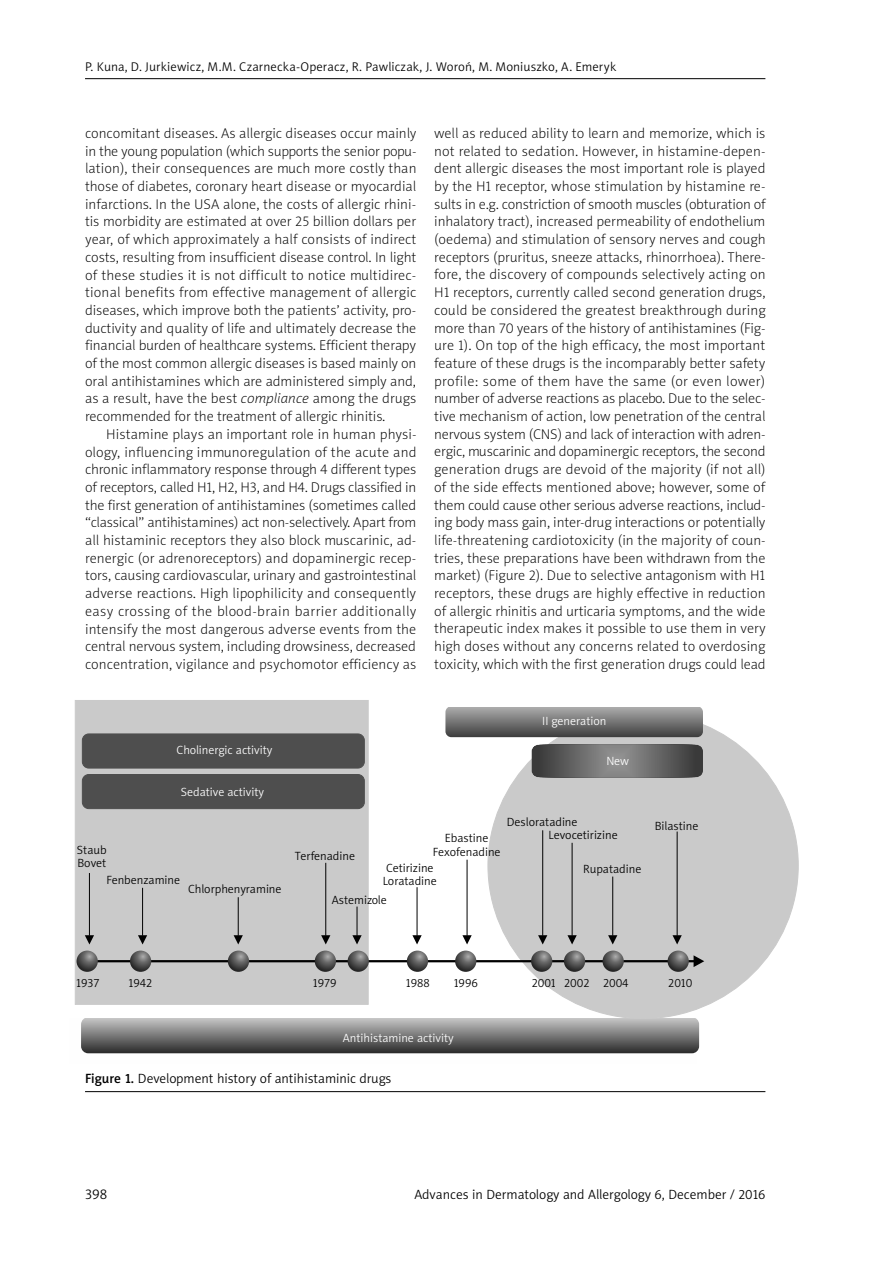
<style>
.page{position:relative;width:893px;height:1263px;background:#fff}
.page>*{position:absolute;margin:0;border:0;box-sizing:border-box;transform-origin:0 0}
.t1{font:14.25px/17.7px "Naomi Sans EFNTT Thin";color:#000;text-align:justify}
.t2{font:14.25px "Naomi Sans EFNPS Light";color:#000}
.t3{font:13.5px "Naomi Sans EFNPS Light";color:#000}
.t4{font:13.5px "Naomi Sans EFNTT Light";color:#000}
.t5{font:12.75px "Naomi Sans EFNTT Light";letter-spacing:.005em;color:#000}
.t6{font:12px/13.5px "Naomi Sans EFNTT Light";color:#000}
.t7{font:12px "Naomi Sans EFNTT Light";color:#fff}
.s1{font-style:italic}
.s2{font-family:"Naomi Sans EFNTT Medium"}
</style>
<div class="page">
<hr style="left:85px;top:78px;width:680px;height:1px;background:#000">
<hr style="left:85px;top:1091px;width:680px;height:1px;background:#000">
<div style="left:75px;top:700px;width:294px;height:305px;background:#cacaca;border:1px solid #cacaca"></div>
<div style="left:82px;top:734px;width:282px;height:34px;background:#4e4e4e;border-radius:6px"></div>
<div style="left:82px;top:733px;width:283px;height:35px;border:1px solid #4e4e4e;border-radius:6px"></div>
<div style="left:82px;top:774px;width:282px;height:35px;background:#4e4e4e;border-radius:6px"></div>
<div style="left:82px;top:774px;width:283px;height:35px;border:1px solid #4e4e4e;border-radius:6px"></div>
<svg style="left:81px;top:1017px;width:618px;height:36px;background:#7c7c7c"></svg>
<div style="left:488px;top:713px;width:310px;height:305px;background:#cacaca;border-radius:50%"></div>
<hr style="left:86px;top:960px;width:608px;height:2px;background:#000">
<svg style="left:694px;top:955px;width:10px;height:12px"></svg>
<svg style="left:228px;top:950px;width:21px;height:22px"></svg>
<svg style="left:130px;top:950px;width:21px;height:22px"></svg>
<svg style="left:77px;top:950px;width:21px;height:22px"></svg>
<svg style="left:315px;top:950px;width:21px;height:22px"></svg>
<svg style="left:348px;top:950px;width:21px;height:22px"></svg>
<svg style="left:407px;top:950px;width:21px;height:22px"></svg>
<svg style="left:455px;top:950px;width:21px;height:22px"></svg>
<svg style="left:531px;top:950px;width:21px;height:22px"></svg>
<svg style="left:564px;top:950px;width:21px;height:22px"></svg>
<svg style="left:602px;top:950px;width:22px;height:22px"></svg>
<svg style="left:668px;top:950px;width:21px;height:22px"></svg>
<hr style="left:89px;top:873px;width:1px;height:63px;background:#000">
<svg style="left:85px;top:935px;width:9px;height:9px"></svg>
<hr style="left:142px;top:888px;width:1px;height:48px;background:#000">
<svg style="left:138px;top:935px;width:9px;height:9px"></svg>
<hr style="left:238px;top:897px;width:1px;height:39px;background:#000">
<svg style="left:234px;top:935px;width:9px;height:9px"></svg>
<hr style="left:325px;top:863px;width:1px;height:73px;background:#000">
<svg style="left:321px;top:935px;width:9px;height:9px"></svg>
<hr style="left:357px;top:906px;width:1px;height:30px;background:#000">
<svg style="left:352px;top:935px;width:10px;height:9px"></svg>
<hr style="left:417px;top:887px;width:1px;height:49px;background:#000">
<svg style="left:412px;top:935px;width:10px;height:9px"></svg>
<hr style="left:467px;top:860px;width:1px;height:76px;background:#000">
<svg style="left:462px;top:935px;width:10px;height:9px"></svg>
<hr style="left:542px;top:830px;width:1px;height:106px;background:#000">
<svg style="left:538px;top:935px;width:9px;height:9px"></svg>
<hr style="left:572px;top:843px;width:1px;height:93px;background:#000">
<svg style="left:567px;top:935px;width:10px;height:9px"></svg>
<hr style="left:612px;top:876px;width:1px;height:60px;background:#000">
<svg style="left:608px;top:935px;width:9px;height:9px"></svg>
<hr style="left:677px;top:831px;width:1px;height:105px;background:#000">
<svg style="left:672px;top:935px;width:10px;height:9px"></svg>
<svg style="left:532px;top:745px;width:171px;height:32px;background:#646464"></svg>
<svg style="left:445px;top:707px;width:258px;height:30px;background:#757575"></svg>
<p class="t5" style="left:85px;top:59px;width:533px">P. Kuna, D. Jurkiewicz, M.M. Czarnecka-Operacz, R. Pawliczak, J. Woroń, M. Moniuszko, A. Emeryk</p>
<p class="t1" style="left:85px;top:124px;width:333px">concomitant diseases. As allergic diseases occur mainly in the young population (which supports the senior popu&shy;lation), their consequences are much more costly than those of diabetes, coronary heart disease or myocardial infarctions. In the USA alone, the costs of allergic rhini&shy;tis morbidity are estimated at over 25 billion dollars per year, of which approximately a half consists of indirect costs, resulting from insufficient disease control. In light of these studies it is not difficult to notice multidirec&shy;tional benefits from effective management of allergic diseases, which improve both the patients’ activity, pro&shy;ductivity and quality of life and ultimately decrease the financial burden of healthcare systems. Efficient therapy of the most common allergic diseases is based mainly on oral antihistamines which are administered simply and, as a result, have the best <span class="s1">compliance</span> among the drugs recommended for the treatment of allergic rhinitis.</p>
<p class="t1" style="left:85px;top:425px;width:333px;text-indent:21px">Histamine plays an important role in human physi&shy;ology, influencing immunoregulation of the acute and chronic inflammatory response through 4 different types of receptors, called H1, H2, H3, and H4. Drugs classified in the first generation of antihistamines (sometimes called “classical” antihistamines) act non-selectively. Apart from all histaminic receptors they also block muscarinic, ad&shy;renergic (or adrenoreceptors) and dopaminergic recep&shy;tors, causing cardiovascular, urinary and gastrointestinal adverse reactions. High lipophilicity and consequently easy crossing of the blood-brain barrier additionally intensify the most dangerous adverse events from the central nervous system, including drowsiness, decreased concentration, vigilance and psychomotor efficiency as</p>
<p class="t7" style="left:177px;top:743px;width:97px">Cholinergic activity</p>
<p class="t7" style="left:181px;top:785px;width:85px">Sedative activity</p>
<p class="t1" style="left:434px;top:124px;width:333px">well as reduced ability to learn and memorize, which is not related to sedation. However, in histamine-depen&shy;dent allergic diseases the most important role is played by the H1 receptor, whose stimulation by histamine re&shy;sults in e.g. constriction of smooth muscles (obturation of inhalatory tract), increased permeability of endothelium (oedema) and stimulation of sensory nerves and cough receptors (pruritus, sneeze attacks, rhinorrhoea). There&shy;fore, the discovery of compounds selectively acting on H1 receptors, currently called second generation drugs, could be considered the greatest breakthrough during more than 70 years of the history of antihistamines (Fig&shy;ure 1). On top of the high efficacy, the most important feature of these drugs is the incomparably better safety profile: some of them have the same (or even lower) number of adverse reactions as placebo. Due to the selec&shy;tive mechanism of action, low penetration of the central nervous system (CNS) and lack of interaction with adren&shy;ergic, muscarinic and dopaminergic receptors, the second generation drugs are devoid of the majority (if not all) of the side effects mentioned above; however, some of them could cause other serious adverse reactions, includ&shy;ing body mass gain, inter-drug interactions or potentially life-threatening cardiotoxicity (in the majority of coun&shy;tries, these preparations have been withdrawn from the market) (Figure 2). Due to selective antagonism with H1 receptors, these drugs are highly effective in reduction of allergic rhinitis and urticaria symptoms, and the wide therapeutic index makes it possible to use them in very high doses without any concerns related to overdosing toxicity, which with the first generation drugs could lead</p>
<p class="t7" style="left:542px;top:714px;width:66px">II generation</p>
<p class="t7" style="left:606px;top:754px;width:24px">New</p>
<p class="t6" style="left:77px;top:843px;width:31px">Staub<br>Bovet</p>
<p class="t6" style="left:106px;top:873px;width:75px">Fenbenzamine</p>
<p class="t6" style="left:188px;top:882px;width:95px">Chlorphenyramine</p>
<p class="t6" style="left:295px;top:849px;width:62px">Terfenadine</p>
<p class="t6" style="left:548px;top:815px;width:71px;line-height:12.9px;text-indent:-42px">Desloratadine<br>Levocetirizine</p>
<p class="t6" style="left:583px;top:863px;width:60px">Rupatadine</p>
<p class="t6" style="left:433px;top:831px;width:69px;text-align:center">Ebastine<br>Fexofenadine</p>
<p class="t6" style="left:383px;top:861px;width:56px">Cetirizine<br>Loratadine</p>
<p class="t6" style="left:332px;top:893px;width:57px">Astemizole</p>
<p class="t6" style="left:655px;top:819px;width:45px">Bilastine</p>
<p class="t6" style="left:76px;top:976px;width:25px">1937</p>
<p class="t6" style="left:128px;top:976px;width:25px">1942</p>
<p class="t6" style="left:313px;top:976px;width:25px">1979</p>
<p class="t6" style="left:406px;top:976px;width:25px">1988</p>
<p class="t6" style="left:454px;top:976px;width:26px">1996</p>
<p class="t6" style="left:532px;top:976px;width:98px">2001 2002 2004</p>
<p class="t6" style="left:668px;top:976px;width:26px">2010</p>
<p class="t7" style="left:343px;top:1031px;width:112px">Antihistamine activity</p>
<p class="t4" style="left:85px;top:1071px;width:308px"><span class="s2">Figure 1.</span> Development history of antihistaminic drugs</p>
<p class="t2" style="left:85px;top:1186px;width:24px">398</p>
<p class="t3" style="left:414px;top:1187px;width:353px">Advances in Dermatology and Allergology 6, December / 2016</p>
</div>
